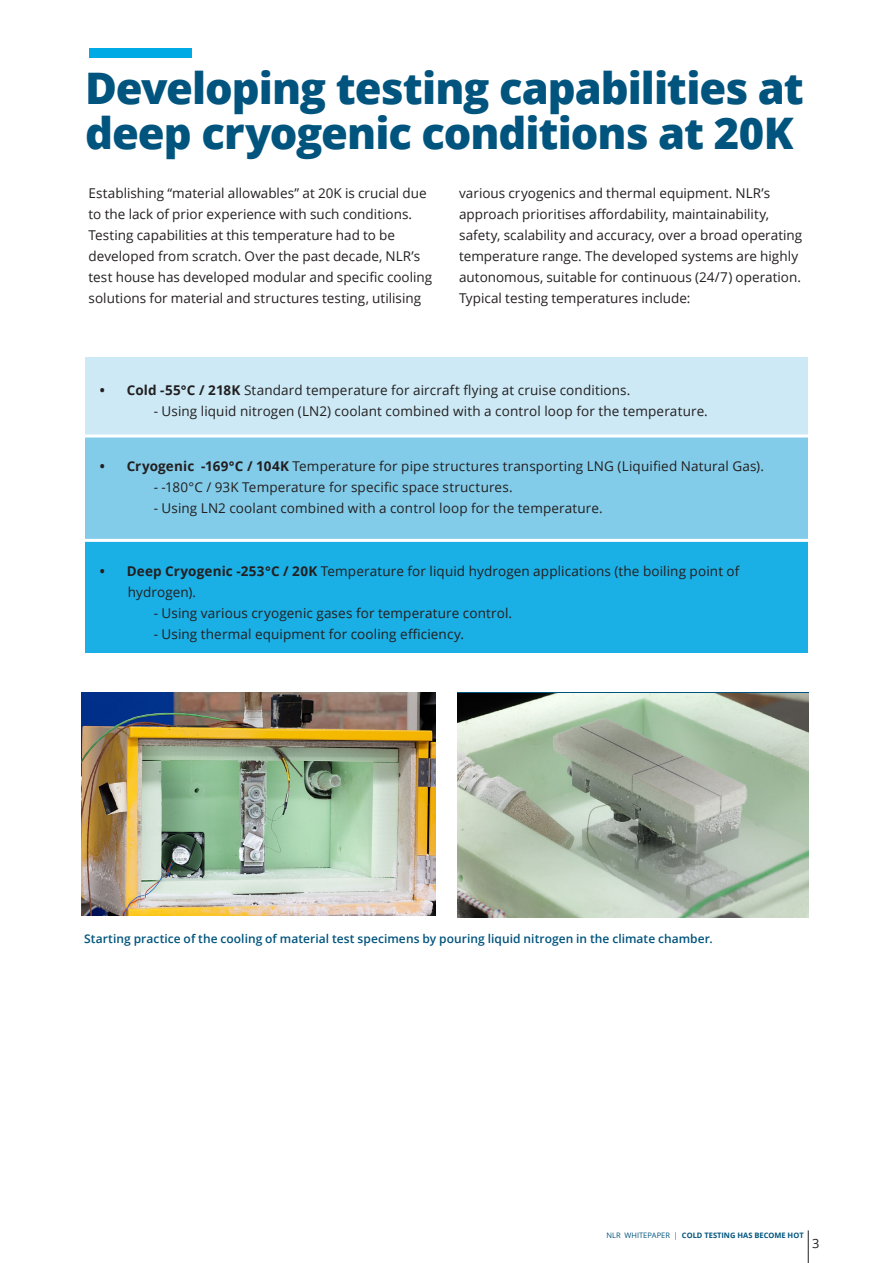
<style>
.page{position:relative;width:893px;height:1263px;background:#fff}
.page>*{position:absolute;margin:0;border:0;box-sizing:border-box;transform-origin:0 0}
.Titel_02{font:800 43.5px/45px "Open Sans";letter-spacing:-.025em;color:#01547d}
.Introtekst{font:13.5px/21px "Open Sans";letter-spacing:.005em;color:#231f20}
.Broodtekst{font:13.5px "Open Sans";letter-spacing:.005em;color:#231f20}
.t1{font:12.75px "Open Sans";color:#231f20}
.Fotobijschrift{font:600 12px "Open Sans";letter-spacing:.005em;color:#01547d}
.t2{font:700 7.5px "Open Sans";color:#01547d}
.s1{font-weight:700}
.s2{font-weight:400}
</style>
<div class="page">
<div style="left:85px;top:357px;width:723px;height:80px;background:#cce9f5"></div>
<div style="left:85px;top:437px;width:723px;height:104px;background:#82ccea"></div>
<div style="left:85px;top:541px;width:723px;height:112px;background:#1aafe5"></div>
<img style="left:82px;top:692px;width:354px;height:223px">
<hr style="left:45px;top:434px;width:782px;height:3px;background:#fff">
<hr style="left:45px;top:539px;width:782px;height:3px;background:#fff">
<hr style="left:808px;top:1230px;width:1px;height:33px;background:#231f20">
<div style="left:89px;top:48px;width:102px;height:10px;background:#00abe5"></div>
<img style="left:457px;top:693px;width:352px;height:225px">
<p class="Titel_02" style="left:85px;top:63px;width:720px">Developing testing capabilities at deep cryogenic conditions at 20K</p>
<p class="Introtekst" style="left:89px;top:183px;width:345px">Establishing “material allowables” at 20K is crucial due to the lack of prior experience with such conditions.<br>Testing capabilities at this temperature had to be developed from scratch. Over the past decade, NLR’s test house has developed modular and specific cooling solutions for material and structures testing, utilising</p>
<p class="Introtekst" style="left:459px;top:183px;width:345px">various cryogenics and thermal equipment. NLR’s approach prioritises affordability, maintainability, safety, scalability and accuracy, over a broad operating temperature range. The developed systems are highly autonomous, suitable for continuous (24/7) operation.<br>Typical testing temperatures include:</p>
<p class="Introtekst" style="left:100px;top:379px;width:532px"><span class="s1">• Cold -55°C / 218K</span> Standard temperature for aircraft flying at cruise conditions.</p>
<p class="Introtekst" style="left:154px;top:400px;width:556px">- Using liquid nitrogen (LN2) coolant combined with a control loop for the temperature.</p>
<p class="Introtekst" style="left:100px;top:456px;width:666px"><span class="s1">• Cryogenic -169°C / 104K</span> Temperature for pipe structures transporting LNG (Liquified Natural Gas).</p>
<p class="Introtekst" style="left:154px;top:477px;width:360px">- -180°C / 93K Temperature for specific space structures.</p>
<p class="Introtekst" style="left:154px;top:498px;width:451px">- Using LN2 coolant combined with a control loop for the temperature.</p>
<p class="Introtekst" style="left:100px;top:561px;width:641px"><span class="s1">• Deep Cryogenic -253°C / 20K</span> Temperature for liquid hydrogen applications (the boiling point of</p>
<p class="Broodtekst" style="left:128px;top:583px;width:70px">hydrogen).</p>
<p class="Introtekst" style="left:154px;top:603px;width:360px">- Using various cryogenic gases for temperature control.</p>
<p class="Introtekst" style="left:154px;top:624px;width:312px">- Using thermal equipment for cooling efficiency.</p>
<p class="Fotobijschrift" style="left:84px;top:930px;width:630px">Starting practice of the cooling of material test specimens by pouring liquid nitrogen in the climate chamber.</p>
<p class="t2" style="left:606px;top:1230px;width:199px"><span class="s2">NLR WHITEPAPER |</span> COLD TESTING HAS BECOME HOT</p>
<p class="t1" style="left:812px;top:1235px;width:9px">3</p>
</div>
